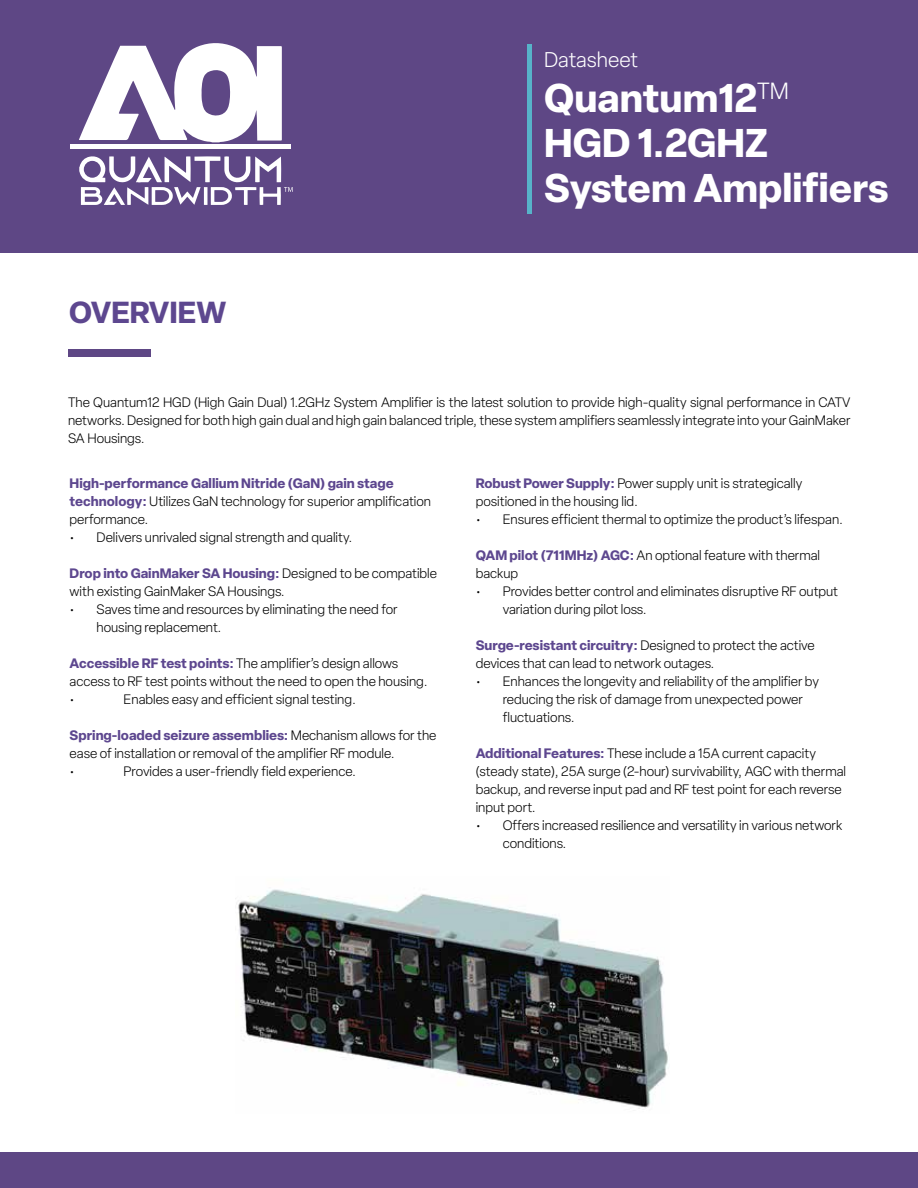
<style>
.page{position:relative;width:918px;height:1188px;background:#fff}
.page>*{position:absolute;margin:0;border:0;box-sizing:border-box;transform-origin:0 0}
.t1{font:700 39.6px/45px "Elza";color:#fff}
.t2{font:700 30px "Elza";color:#5d478f}
.t3{font:300 21px "Elza";color:#fff}
.t4{font:300 13.5px/18px "Elza";color:#000}
.s1{font-weight:700;color:#5d478f}
</style>
<div class="page">
<div style="left:0;top:0;width:918px;height:253px;background:#5e4785"></div>
<hr style="left:528px;top:44px;width:4px;height:170px;background:#57b3c9">
<div style="left:68px;top:350px;width:83px;height:7px;background:#5e4785"></div>
<div style="left:0;top:1152px;width:918px;height:36px;background:#5e4785"></div>
<svg style="left:79px;top:156px;width:214px;height:49px"></svg>
<svg style="left:79px;top:43px;width:203px;height:99px"></svg>
<div style="left:70px;top:144px;width:221px;height:5px;background:#fff"></div>
<img style="left:235px;top:889px;width:433px;height:220px">
<img style="left:273px;top:921px;width:65px;height:29px">
<img style="left:376px;top:950px;width:64px;height:29px">
<img style="left:543px;top:976px;width:65px;height:29px">
<h2 class="t2" style="left:69px;top:291px;width:159px">OVERVIEW</h2>
<h3 class="t3" style="left:544px;top:46px;width:95px">Datasheet</h3>
<h1 class="t1" style="left:544px;top:74px;width:346px">Quantum12<sup>TM<br></sup>HGD 1.2GHZ<br>System Amplifiers</h1>
<p class="t4" style="left:68px;top:393px;width:784px;text-align:justify">The Quantum12 HGD (High Gain Dual) 1.2GHz System Amplifier is the latest solution to provide high-quality signal performance in CATV networks. Designed for both high gain dual and high gain balanced triple, these system amplifiers seamlessly integrate into your GainMaker SA Housings.</p>
<p class="t4" style="left:70px;top:474px;width:363px"><span class="s1">High-performance Gallium Nitride (GaN) gain stage technology:</span> Utilizes GaN technology for superior amplification performance.</p>
<p class="t4" style="left:70px;top:528px;width:284px">• Delivers unrivaled signal strength and quality.</p>
<p class="t4" style="left:70px;top:564px;width:369px"><span class="s1">Drop into GainMaker SA Housing:</span> Designed to be compatible with existing GainMaker SA Housings.</p>
<p class="t4" style="left:97px;top:600px;width:302px;text-indent:-27px">• Saves time and resources by eliminating the need for housing replacement.</p>
<p class="t4" style="left:70px;top:654px;width:360px"><span class="s1">Accessible RF test points:</span> The amplifier’s design allows access to RF test points without the need to open the housing. •</p>
<p class="t4" style="left:476px;top:474px;width:328px"><span class="s1">Robust Power Supply:</span> Power supply unit is strategically positioned in the housing lid.</p>
<p class="t4" style="left:476px;top:510px;width:369px">• Ensures efficient thermal to optimize the product’s lifespan.</p>
<p class="t4" style="left:476px;top:546px;width:346px"><span class="s1">QAM pilot (711MHz) AGC:</span> An optional feature with thermal backup</p>
<p class="t4" style="left:503px;top:582px;width:337px;text-indent:-27px">• Provides better control and eliminates disruptive RF output variation during pilot loss.</p>
<p class="t4" style="left:476px;top:636px;width:341px"><span class="s1">Surge-resistant circuitry:</span> Designed to protect the active devices that can lead to network outages.</p>
<p class="t4" style="left:503px;top:672px;width:318px;text-indent:-27px">• Enhances the longevity and reliability of the amplifier by reducing the risk of damage from unexpected power fluctuations.</p>
<p class="t4" style="left:476px;top:744px;width:372px"><span class="s1">Additional Features:</span> These include a 15A current capacity (steady state), 25A surge (2-hour) survivability, AGC with thermal backup, and reverse input pad and RF test point for each reverse input port.</p>
<p class="t4" style="left:503px;top:816px;width:341px;text-indent:-27px">• Offers increased resilience and versatility in various network conditions.</p>
<p class="t4" style="left:124px;top:690px;width:234px">Enables easy and efficient signal testing.</p>
<p class="t4" style="left:70px;top:726px;width:368px"><span class="s1">Spring-loaded seizure assemblies:</span> Mechanism allows for the ease of installation or removal of the amplifier RF module.<br>•</p>
<p class="t4" style="left:124px;top:762px;width:234px">Provides a user-friendly field experience.</p>
</div>
